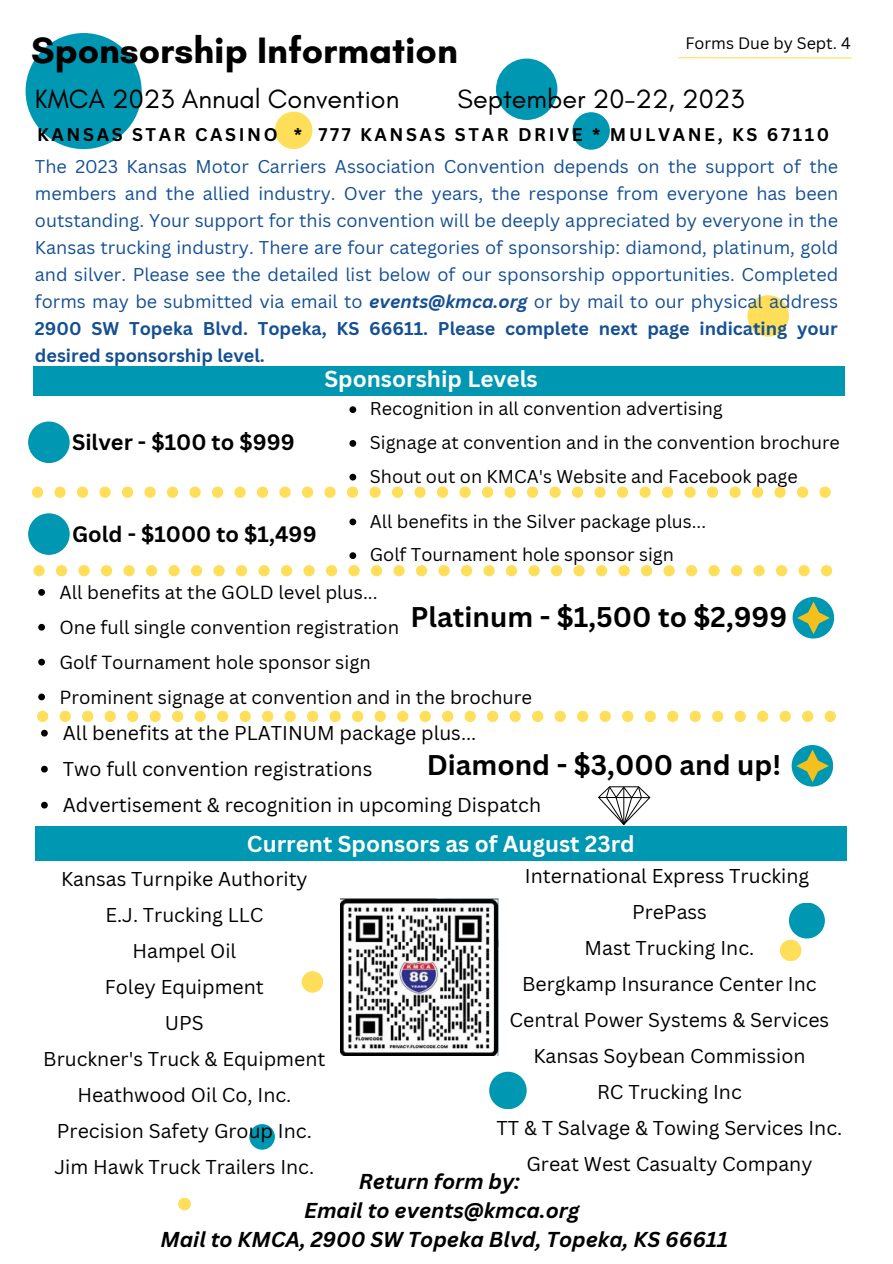
<style>
.page{position:relative;width:893px;height:1264px;background:#fff}
.page>*{position:absolute;margin:0;border:0;box-sizing:border-box;transform-origin:0 0}
.t1{font:700 37.35px "Glacial Indifference";color:#000}
.t2{font:700 27.75px "Canva Sans";color:#000}
.t3{font:26.85px "Glacial Indifference";color:#000}
.t4{font:700 22.5px "Canva Sans";color:#fff}
.t5{font:700 21.75px "Canva Sans";color:#000}
.t6{font:italic 700 21px "Canva Sans";color:#000}
.t7{font:19.5px "Canva Sans";color:#000}
.t8{font:18.45px "Canva Sans";color:#000}
.t9{font:18px/27px "Canva Sans";color:#155094;text-align:justify}
.t10{font:18px "Canva Sans";color:#000}
.t11{font:700 17.85px "Canva Sans";letter-spacing:.145em;color:#000}
.t12{font:16.05px "Canva Sans";color:#000}
.s1{font-weight:700;font-style:italic}
.s2{font-weight:700}
</style>
<div class="page">
<div style="left:788px;top:902px;width:36px;height:36px;background:#0097b2;border-radius:50%"></div>
<div style="left:489px;top:1071px;width:37px;height:38px;background:#0097b2;border-radius:50%"></div>
<div style="left:779px;top:939px;width:22px;height:22px;background:#ffde59;border-radius:50%"></div>
<div style="left:301px;top:971px;width:22px;height:21px;background:#ffde59;border-radius:50%"></div>
<div style="left:249px;top:1124px;width:26px;height:25px;background:#0097b2;border-radius:50%"></div>
<img style="left:340px;top:898px;width:158px;height:157px">
<div style="left:496px;top:59px;width:61px;height:61px;background:#0097b2;border-radius:50%"></div>
<div style="left:26px;top:33px;width:116px;height:116px;background:#0097b2;border-radius:50%"></div>
<div style="left:572px;top:112px;width:38px;height:38px;background:#0097b2;border-radius:50%"></div>
<div style="left:275px;top:112px;width:37px;height:37px;background:#ffde59;border-radius:50%"></div>
<div style="left:747px;top:295px;width:41px;height:42px;background:#ffde59;border-radius:50%"></div>
<hr style="left:678px;top:57px;width:173px;height:2px;background:#ffde59">
<div style="left:33px;top:366px;width:811px;height:30px;background:#0097b2"></div>
<svg style="left:33px;top:565px;width:799px;height:11px"></svg>
<div style="left:28px;top:421px;width:42px;height:42px;background:#0097b2;border-radius:50%"></div>
<div style="left:28px;top:513px;width:42px;height:42px;background:#0097b2;border-radius:50%"></div>
<svg style="left:349px;top:406px;width:7px;height:7px"></svg>
<svg style="left:349px;top:440px;width:7px;height:7px"></svg>
<svg style="left:349px;top:474px;width:7px;height:6px"></svg>
<svg style="left:349px;top:518px;width:7px;height:7px"></svg>
<svg style="left:349px;top:552px;width:7px;height:7px"></svg>
<div style="left:792px;top:597px;width:42px;height:41px;background:#0097b2;border-radius:50%"></div>
<svg style="left:797px;top:601px;width:32px;height:33px"></svg>
<svg style="left:38px;top:589px;width:7px;height:6px"></svg>
<svg style="left:38px;top:624px;width:7px;height:6px"></svg>
<svg style="left:38px;top:658px;width:7px;height:7px"></svg>
<svg style="left:38px;top:693px;width:7px;height:7px"></svg>
<svg style="left:598px;top:786px;width:52px;height:38px"></svg>
<div style="left:791px;top:745px;width:42px;height:41px;background:#0097b2;border-radius:50%"></div>
<svg style="left:796px;top:749px;width:32px;height:33px"></svg>
<svg style="left:41px;top:729px;width:7px;height:7px"></svg>
<svg style="left:41px;top:765px;width:7px;height:7px"></svg>
<svg style="left:41px;top:801px;width:7px;height:7px"></svg>
<svg style="left:37px;top:710px;width:798px;height:12px"></svg>
<svg style="left:32px;top:486px;width:798px;height:12px"></svg>
<div style="left:35px;top:826px;width:811px;height:35px;background:#0097b2"></div>
<div style="left:178px;top:1197px;width:13px;height:13px;background:#ffde59;border-radius:50%"></div>
<p class="t1" style="left:31px;top:27px;width:428px">Sponsorship Information</p>
<p class="t12" style="left:685px;top:31px;width:167px">Forms Due by Sept. 4</p>
<p class="t3" style="left:35px;top:82px;width:366px">KMCA 2023 Annual Convention</p>
<p class="t3" style="left:457px;top:82px;width:288px">September 20-22, 2023</p>
<p class="t11" style="left:37px;top:122px;width:793px">KANSAS STAR CASINO * 777 KANSAS STAR DRIVE * MULVANE, KS 67110</p>
<p class="t9" style="left:35px;top:152px;width:804px">The 2023 Kansas Motor Carriers Association Convention depends on the support of the members and the allied industry. Over the years, the response from everyone has been outstanding. Your support for this convention will be deeply appreciated by everyone in the Kansas trucking industry. There are four categories of sponsorship: diamond, platinum, gold and silver. Please see the detailed list below of our sponsorship opportunities. Completed forms may be submitted via email to <span class="s1">events@kmca.org</span> or by mail to our physical address <span class="s2">2900 SW Topeka Blvd. Topeka, KS 66611. Please complete next page indicating your desired sponsorship level.</span></p>
<p class="t5" style="left:72px;top:427px;width:224px">Silver - $100 to $999</p>
<p class="t4" style="left:324px;top:363px;width:215px">Sponsorship Levels</p>
<p class="t10" style="left:370px;top:396px;width:354px">Recognition in all convention advertising</p>
<p class="t10" style="left:370px;top:430px;width:471px">Signage at convention and in the convention brochure</p>
<p class="t10" style="left:370px;top:463px;width:429px">Shout out on KMCA's Website and Facebook page</p>
<p class="t10" style="left:370px;top:508px;width:337px">All benefits in the Silver package plus...</p>
<p class="t10" style="left:370px;top:542px;width:305px">Golf Tournament hole sponsor sign</p>
<p class="t2" style="left:410px;top:597px;width:378px">Platinum - $1,500 to $2,999</p>
<p class="t5" style="left:72px;top:518px;width:246px">Gold - $1000 to $1,499</p>
<p class="t8" style="left:59px;top:579px;width:319px">All benefits at the GOLD level plus...</p>
<p class="t8" style="left:59px;top:614px;width:341px">One full single convention registration</p>
<p class="t8" style="left:59px;top:649px;width:313px">Golf Tournament hole sponsor sign</p>
<p class="t8" style="left:59px;top:684px;width:474px">Prominent signage at convention and in the brochure</p>
<p class="t7" style="left:63px;top:719px;width:415px">All benefits at the PLATINUM package plus...</p>
<p class="t7" style="left:63px;top:755px;width:311px">Two full convention registrations</p>
<p class="t7" style="left:63px;top:791px;width:479px">Advertisement &amp; recognition in upcoming Dispatch</p>
<p class="t4" style="left:247px;top:828px;width:389px">Current Sponsors as of August 23rd</p>
<p class="t7" style="left:525px;top:862px;width:286px">International Express Trucking</p>
<p class="t7" style="left:632px;top:898px;width:76px">PrePass</p>
<p class="t7" style="left:584px;top:934px;width:171px">Mast Trucking Inc.</p>
<p class="t7" style="left:522px;top:970px;width:296px">Bergkamp Insurance Center Inc</p>
<p class="t7" style="left:509px;top:1006px;width:321px">Central Power Systems &amp; Services</p>
<p class="t7" style="left:533px;top:1042px;width:274px">Kansas Soybean Commission</p>
<p class="t7" style="left:597px;top:1078px;width:146px">RC Trucking Inc</p>
<p class="t7" style="left:496px;top:1114px;width:347px">TT &amp; T Salvage &amp; Towing Services Inc.</p>
<p class="t7" style="left:526px;top:1150px;width:287px">Great West Casualty Company</p>
<p class="t2" style="left:426px;top:745px;width:356px">Diamond - $3,000 and up!</p>
<p class="t7" style="left:61px;top:864px;width:248px">Kansas Turnpike Authority</p>
<p class="t7" style="left:105px;top:900px;width:159px">E.J. Trucking LLC</p>
<p class="t7" style="left:132px;top:936px;width:105px">Hampel Oil</p>
<p class="t7" style="left:105px;top:972px;width:160px">Foley Equipment</p>
<p class="t7" style="left:165px;top:1008px;width:40px">UPS</p>
<p class="t7" style="left:43px;top:1044px;width:283px">Bruckner's Truck &amp; Equipment</p>
<p class="t7" style="left:77px;top:1080px;width:215px">Heathwood Oil Co, Inc.</p>
<p class="t7" style="left:57px;top:1116px;width:256px">Precision Safety Group Inc.</p>
<p class="t7" style="left:54px;top:1152px;width:261px">Jim Hawk Truck Trailers Inc.</p>
<p class="t6" style="left:359px;top:1166px;width:163px">Return form by:</p>
<p class="t6" style="left:304px;top:1195px;width:277px">Email to events@kmca.org</p>
<p class="t6" style="left:160px;top:1224px;width:569px">Mail to KMCA, 2900 SW Topeka Blvd, Topeka, KS 66611</p>
</div>
